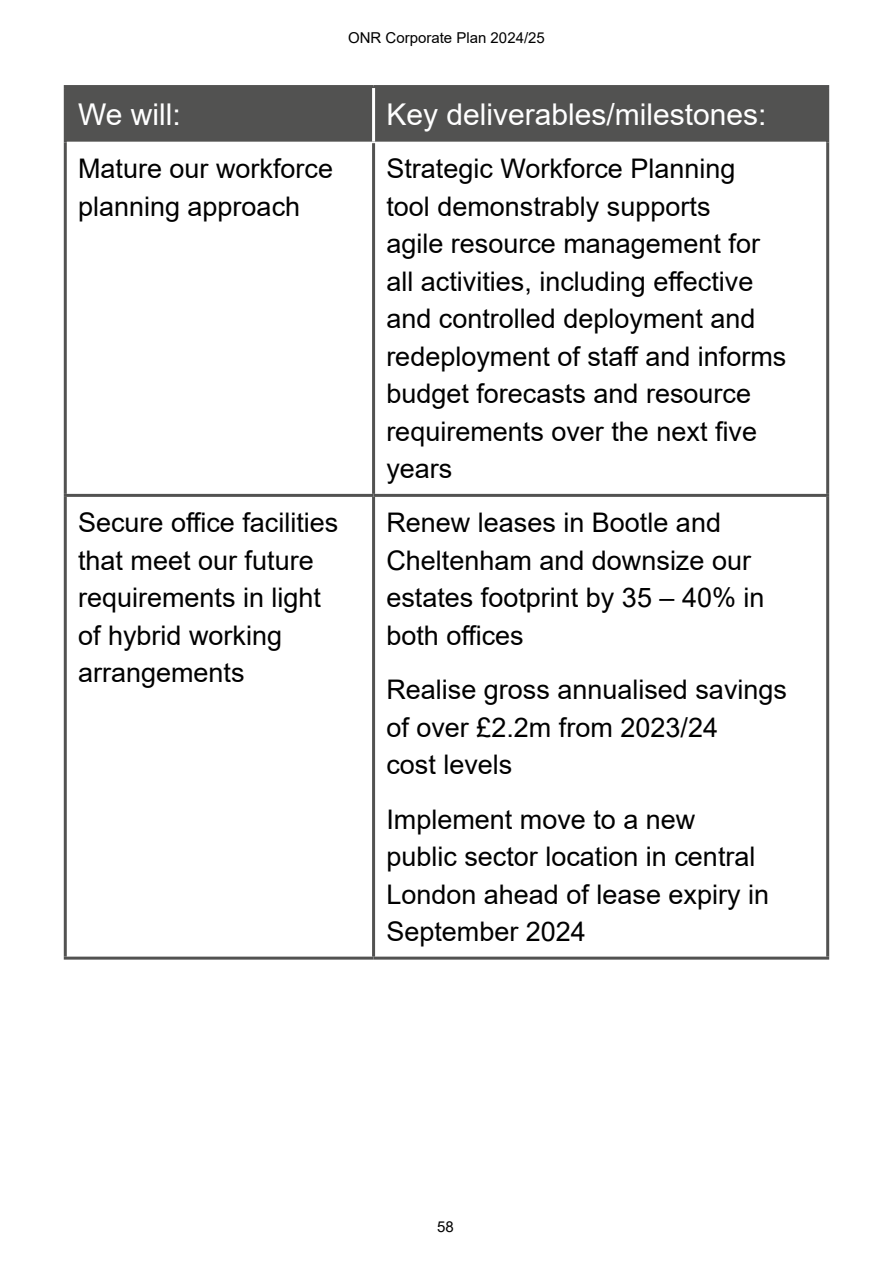
<style>
.page{position:relative;width:893px;height:1263px;background:#fff}
.page>*{position:absolute;margin:0;border:0;box-sizing:border-box;transform-origin:0 0}
.Table_headings_LP{font:30px "Arial";color:#fff}
.Table_text{font:27px/37.5px "Arial";color:#000}
.t1{font:15px "Arial";color:#000}
</style>
<div class="page">
<div style="left:67px;top:88px;width:759px;height:54px;background:#525251"></div>
<hr style="left:64px;top:85px;width:310px;height:3px;background:#525251">
<hr style="left:64px;top:88px;width:3px;height:54px;background:#525251">
<hr style="left:374px;top:85px;width:455px;height:3px;background:#525251">
<hr style="left:64px;top:494px;width:310px;height:3px;background:#525251">
<hr style="left:374px;top:494px;width:455px;height:3px;background:#525251">
<hr style="left:372px;top:88px;width:3px;height:54px;background:#fff">
<hr style="left:372px;top:143px;width:3px;height:351px;background:#525251">
<hr style="left:372px;top:497px;width:3px;height:460px;background:#525251">
<hr style="left:64px;top:142px;width:3px;height:352px;background:#525251">
<hr style="left:826px;top:142px;width:3px;height:352px;background:#525251">
<hr style="left:64px;top:497px;width:3px;height:460px;background:#525251">
<hr style="left:826px;top:497px;width:3px;height:460px;background:#525251">
<hr style="left:64px;top:957px;width:310px;height:3px;background:#525251">
<hr style="left:374px;top:957px;width:455px;height:3px;background:#525251">
<hr style="left:826px;top:88px;width:3px;height:54px;background:#525251">
<p class="t1" style="left:348px;top:28px;width:198px">ONR Corporate Plan 2024/25</p>
<p class="Table_headings_LP" style="left:78px;top:94px;width:104px">We will:</p>
<p class="Table_headings_LP" style="left:386px;top:94px;width:382px">Key deliverables/milestones:</p>
<p class="Table_text" style="left:78px;top:150px;width:257px">Mature our workforce planning approach</p>
<p class="Table_text" style="left:386px;top:150px;width:402px">Strategic Workforce Planning<br>tool demonstrably supports<br>agile resource management for all activities, including effective and controlled deployment and redeployment of staff and informs budget forecasts and resource requirements over the next five years</p>
<p class="Table_text" style="left:78px;top:504px;width:262px">Secure office facilities that meet our future requirements in light of hybrid working arrangements</p>
<p class="Table_text" style="left:386px;top:504px;width:380px">Renew leases in Bootle and<br>Cheltenham and downsize our estates footprint by 35 – 40% in both offices</p>
<p class="Table_text" style="left:386px;top:671px;width:402px">Realise gross annualised savings of over £2.2m from 2023/24<br>cost levels</p>
<p class="Table_text" style="left:386px;top:800px;width:384px">Implement move to a new public sector location in central<br>London ahead of lease expiry in<br>September 2024</p>
<p class="t1" style="left:437px;top:1217px;width:18px">58</p>
</div>
